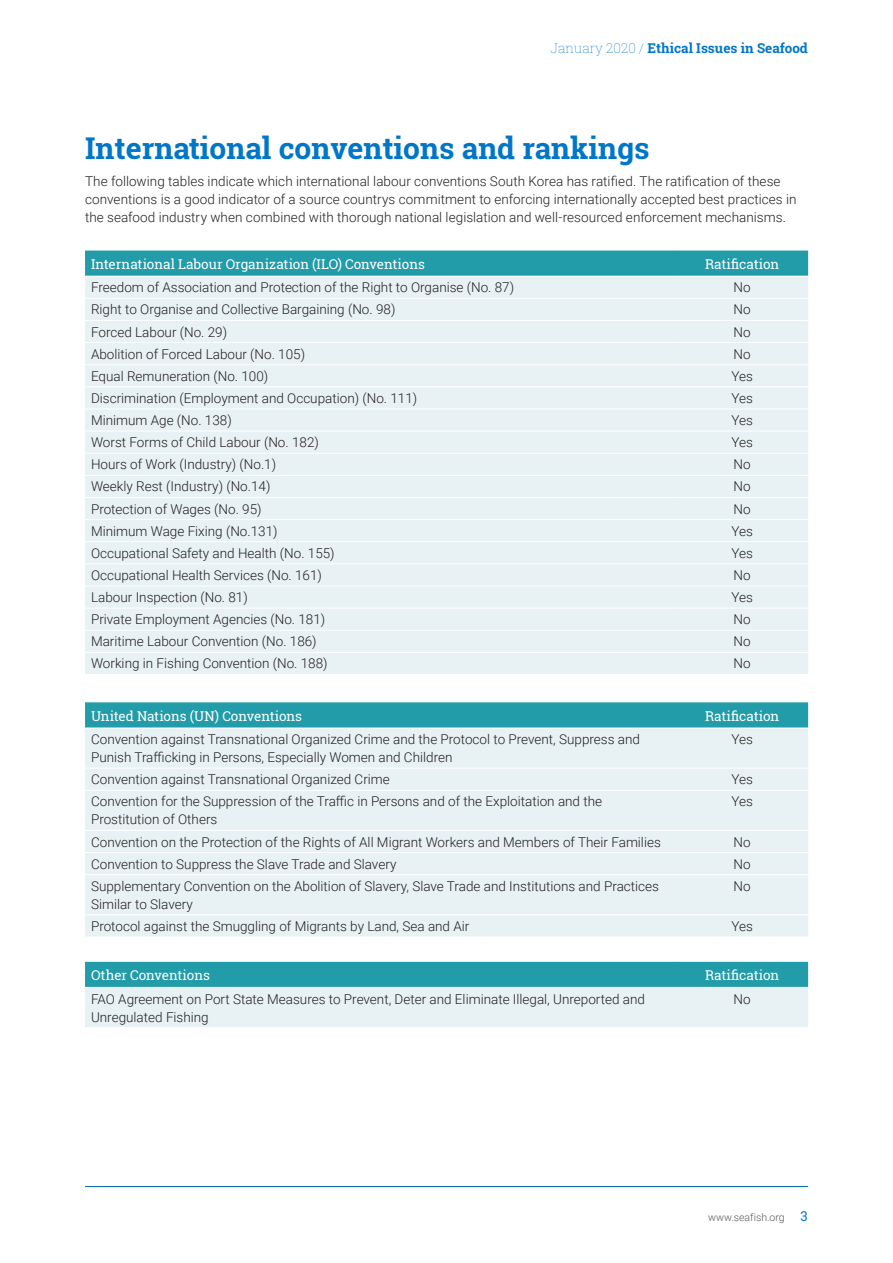
<style>
.page{position:relative;width:893px;height:1263px;background:#fff}
.page>*{position:absolute;margin:0;border:0;box-sizing:border-box;transform-origin:0 0}
.SEAF_Headings{font:700 30px "Roboto Slab";color:#0076c8}
.SEAF_Table_text{font:300 13.5px/18px "Roboto";color:#231f20}
.SEAF_Body{font:300 13.5px/18px "Roboto";letter-spacing:.005em;color:#231f20}
.SEAF_Figure_header{font:13.5px "Roboto Slab";letter-spacing:-.005em;color:#fff}
.t1{font:700 13.5px "Roboto Slab";color:#0076c8}
.t2{font:300 10.5px "Roboto";color:#54585a}
.s1{font-weight:100}
.s2{font-family:"Roboto Slab";font-weight:400;font-size:13.5px;color:#0076c8}
</style>
<div class="page">
<hr style="left:85px;top:1186px;width:723px;height:1px;background:#006ba7">
<div style="left:85px;top:251px;width:723px;height:25px;background:#229ca8"></div>
<div style="left:85px;top:277px;width:723px;height:397px;background:#e8f1f3"></div>
<hr style="left:85px;top:298px;width:591px;height:1px;background:#fff">
<hr style="left:676px;top:298px;width:132px;height:1px;background:#fff">
<hr style="left:85px;top:320px;width:591px;height:1px;background:#fff">
<hr style="left:676px;top:320px;width:132px;height:1px;background:#fff">
<hr style="left:85px;top:342px;width:591px;height:1px;background:#fff">
<hr style="left:676px;top:342px;width:132px;height:1px;background:#fff">
<hr style="left:85px;top:364px;width:591px;height:1px;background:#fff">
<hr style="left:676px;top:364px;width:132px;height:1px;background:#fff">
<hr style="left:85px;top:387px;width:591px;height:1px;background:#fff">
<hr style="left:676px;top:387px;width:132px;height:1px;background:#fff">
<hr style="left:85px;top:409px;width:591px;height:1px;background:#fff">
<hr style="left:676px;top:409px;width:132px;height:1px;background:#fff">
<hr style="left:85px;top:431px;width:591px;height:1px;background:#fff">
<hr style="left:676px;top:431px;width:132px;height:1px;background:#fff">
<hr style="left:85px;top:453px;width:591px;height:1px;background:#fff">
<hr style="left:676px;top:453px;width:132px;height:1px;background:#fff">
<hr style="left:85px;top:475px;width:591px;height:1px;background:#fff">
<hr style="left:676px;top:475px;width:132px;height:1px;background:#fff">
<hr style="left:85px;top:497px;width:591px;height:1px;background:#fff">
<hr style="left:676px;top:497px;width:132px;height:1px;background:#fff">
<hr style="left:85px;top:519px;width:591px;height:1px;background:#fff">
<hr style="left:676px;top:519px;width:132px;height:1px;background:#fff">
<hr style="left:85px;top:541px;width:591px;height:1px;background:#fff">
<hr style="left:676px;top:541px;width:132px;height:1px;background:#fff">
<hr style="left:85px;top:564px;width:591px;height:1px;background:#fff">
<hr style="left:676px;top:564px;width:132px;height:1px;background:#fff">
<hr style="left:85px;top:586px;width:591px;height:1px;background:#fff">
<hr style="left:676px;top:586px;width:132px;height:1px;background:#fff">
<hr style="left:85px;top:608px;width:591px;height:1px;background:#fff">
<hr style="left:676px;top:608px;width:132px;height:1px;background:#fff">
<hr style="left:85px;top:630px;width:591px;height:1px;background:#fff">
<hr style="left:676px;top:630px;width:132px;height:1px;background:#fff">
<hr style="left:85px;top:652px;width:591px;height:1px;background:#fff">
<hr style="left:676px;top:652px;width:132px;height:1px;background:#fff">
<div style="left:85px;top:703px;width:723px;height:25px;background:#229ca8"></div>
<div style="left:85px;top:729px;width:723px;height:207px;background:#e8f1f3"></div>
<hr style="left:85px;top:768px;width:591px;height:1px;background:#fff">
<hr style="left:676px;top:768px;width:132px;height:1px;background:#fff">
<hr style="left:85px;top:790px;width:591px;height:1px;background:#fff">
<hr style="left:676px;top:790px;width:132px;height:1px;background:#fff">
<hr style="left:85px;top:830px;width:591px;height:1px;background:#fff">
<hr style="left:676px;top:830px;width:132px;height:1px;background:#fff">
<hr style="left:85px;top:852px;width:591px;height:1px;background:#fff">
<hr style="left:676px;top:852px;width:132px;height:1px;background:#fff">
<hr style="left:85px;top:874px;width:591px;height:1px;background:#fff">
<hr style="left:676px;top:874px;width:132px;height:1px;background:#fff">
<hr style="left:85px;top:914px;width:591px;height:1px;background:#fff">
<hr style="left:676px;top:914px;width:132px;height:1px;background:#fff">
<svg style="left:85px;top:962px;width:723px;height:65px;background:#9acfd5"></svg>
<hr style="left:85px;top:987px;width:591px;height:1px;background:#fff">
<hr style="left:676px;top:987px;width:132px;height:1px;background:#fff">
<p class="t1" style="left:551px;top:39px;width:259px"><span class="s1">January 2020 /</span> Ethical Issues in Seafood</p>
<p class="SEAF_Headings" style="left:85px;top:128px;width:566px">International conventions and rankings</p>
<p class="SEAF_Body" style="left:85px;top:171px;width:713px">The following tables indicate which international labour conventions South Korea has ratified. The ratification of these conventions is a good indicator of a source countrys commitment to enforcing internationally accepted best practices in the seafood industry when combined with thorough national legislation and well-resourced enforcement mechanisms.</p>
<p class="SEAF_Figure_header" style="left:91px;top:254px;width:335px">International Labour Organization (ILO) Conventions</p>
<p class="SEAF_Figure_header" style="left:705px;top:254px;width:76px">Ratification</p>
<p class="SEAF_Table_text" style="left:91px;top:278px;width:425px">Freedom of Association and Protection of the Right to Organise (No. 87)</p>
<p class="SEAF_Table_text" style="left:733px;top:278px;width:19px">No</p>
<p class="SEAF_Table_text" style="left:91px;top:300px;width:306px">Right to Organise and Collective Bargaining (No. 98)</p>
<p class="SEAF_Table_text" style="left:733px;top:300px;width:19px">No</p>
<p class="SEAF_Table_text" style="left:91px;top:322px;width:138px">Forced Labour (No. 29)</p>
<p class="SEAF_Table_text" style="left:733px;top:322px;width:19px">No</p>
<p class="SEAF_Table_text" style="left:91px;top:344px;width:216px">Abolition of Forced Labour (No. 105)</p>
<p class="SEAF_Table_text" style="left:733px;top:344px;width:19px">No</p>
<p class="SEAF_Table_text" style="left:91px;top:366px;width:179px">Equal Remuneration (No. 100)</p>
<p class="SEAF_Table_text" style="left:731px;top:366px;width:23px">Yes</p>
<p class="SEAF_Table_text" style="left:91px;top:389px;width:328px">Discrimination (Employment and Occupation) (No. 111)</p>
<p class="SEAF_Table_text" style="left:731px;top:389px;width:23px">Yes</p>
<p class="SEAF_Table_text" style="left:91px;top:411px;width:142px">Minimum Age (No. 138)</p>
<p class="SEAF_Table_text" style="left:731px;top:411px;width:23px">Yes</p>
<p class="SEAF_Table_text" style="left:91px;top:433px;width:229px">Worst Forms of Child Labour (No. 182)</p>
<p class="SEAF_Table_text" style="left:731px;top:433px;width:23px">Yes</p>
<p class="SEAF_Table_text" style="left:91px;top:455px;width:187px">Hours of Work (Industry) (No.1)</p>
<p class="SEAF_Table_text" style="left:733px;top:455px;width:19px">No</p>
<p class="SEAF_Table_text" style="left:91px;top:477px;width:181px">Weekly Rest (Industry) (No.14)</p>
<p class="SEAF_Table_text" style="left:733px;top:477px;width:19px">No</p>
<p class="SEAF_Table_text" style="left:91px;top:499px;width:172px">Protection of Wages (No. 95)</p>
<p class="SEAF_Table_text" style="left:733px;top:499px;width:19px">No</p>
<p class="SEAF_Table_text" style="left:91px;top:521px;width:188px">Minimum Wage Fixing (No.131)</p>
<p class="SEAF_Table_text" style="left:731px;top:521px;width:23px">Yes</p>
<p class="SEAF_Table_text" style="left:91px;top:543px;width:245px">Occupational Safety and Health (No. 155)</p>
<p class="SEAF_Table_text" style="left:731px;top:543px;width:23px">Yes</p>
<p class="SEAF_Table_text" style="left:91px;top:566px;width:232px">Occupational Health Services (No. 161)</p>
<p class="SEAF_Table_text" style="left:733px;top:566px;width:19px">No</p>
<p class="SEAF_Table_text" style="left:91px;top:588px;width:158px">Labour Inspection (No. 81)</p>
<p class="SEAF_Table_text" style="left:731px;top:588px;width:23px">Yes</p>
<p class="SEAF_Table_text" style="left:91px;top:610px;width:236px">Private Employment Agencies (No. 181)</p>
<p class="SEAF_Table_text" style="left:733px;top:610px;width:19px">No</p>
<p class="SEAF_Table_text" style="left:91px;top:632px;width:227px">Maritime Labour Convention (No. 186)</p>
<p class="SEAF_Table_text" style="left:733px;top:632px;width:19px">No</p>
<p class="SEAF_Table_text" style="left:91px;top:654px;width:238px">Working in Fishing Convention (No. 188)</p>
<p class="SEAF_Table_text" style="left:733px;top:654px;width:19px">No</p>
<p class="SEAF_Figure_header" style="left:91px;top:706px;width:213px">United Nations (UN) Conventions</p>
<p class="SEAF_Figure_header" style="left:705px;top:706px;width:76px">Ratification</p>
<p class="SEAF_Table_text" style="left:91px;top:730px;width:550px">Convention against Transnational Organized Crime and the Protocol to Prevent, Suppress and<br>Punish Trafficking in Persons, Especially Women and Children</p>
<p class="SEAF_Table_text" style="left:731px;top:730px;width:23px">Yes</p>
<p class="SEAF_Table_text" style="left:91px;top:770px;width:300px">Convention against Transnational Organized Crime</p>
<p class="SEAF_Table_text" style="left:731px;top:770px;width:23px">Yes</p>
<p class="SEAF_Table_text" style="left:91px;top:792px;width:513px">Convention for the Suppression of the Traffic in Persons and of the Exploitation and the<br>Prostitution of Others</p>
<p class="SEAF_Table_text" style="left:731px;top:792px;width:23px">Yes</p>
<p class="SEAF_Table_text" style="left:91px;top:832px;width:571px">Convention on the Protection of the Rights of All Migrant Workers and Members of Their Families</p>
<p class="SEAF_Table_text" style="left:733px;top:832px;width:19px">No</p>
<p class="SEAF_Table_text" style="left:91px;top:854px;width:307px">Convention to Suppress the Slave Trade and Slavery</p>
<p class="SEAF_Table_text" style="left:733px;top:854px;width:19px">No</p>
<p class="SEAF_Table_text" style="left:91px;top:876px;width:569px">Supplementary Convention on the Abolition of Slavery, Slave Trade and Institutions and Practices<br>Similar to Slavery</p>
<p class="SEAF_Table_text" style="left:733px;top:876px;width:19px">No</p>
<p class="SEAF_Table_text" style="left:91px;top:916px;width:380px">Protocol against the Smuggling of Migrants by Land, Sea and Air</p>
<p class="SEAF_Table_text" style="left:731px;top:916px;width:23px">Yes</p>
<p class="SEAF_Figure_header" style="left:91px;top:966px;width:120px">Other Conventions</p>
<p class="SEAF_Figure_header" style="left:705px;top:966px;width:76px">Ratification</p>
<p class="SEAF_Table_text" style="left:91px;top:989px;width:555px">FAO Agreement on Port State Measures to Prevent, Deter and Eliminate Illegal, Unreported and<br>Unregulated Fishing</p>
<p class="SEAF_Table_text" style="left:733px;top:989px;width:19px">No</p>
<p class="t2" style="left:708px;top:1209px;width:101px">www.seafish.org <span class="s2">3</span></p>
</div>
